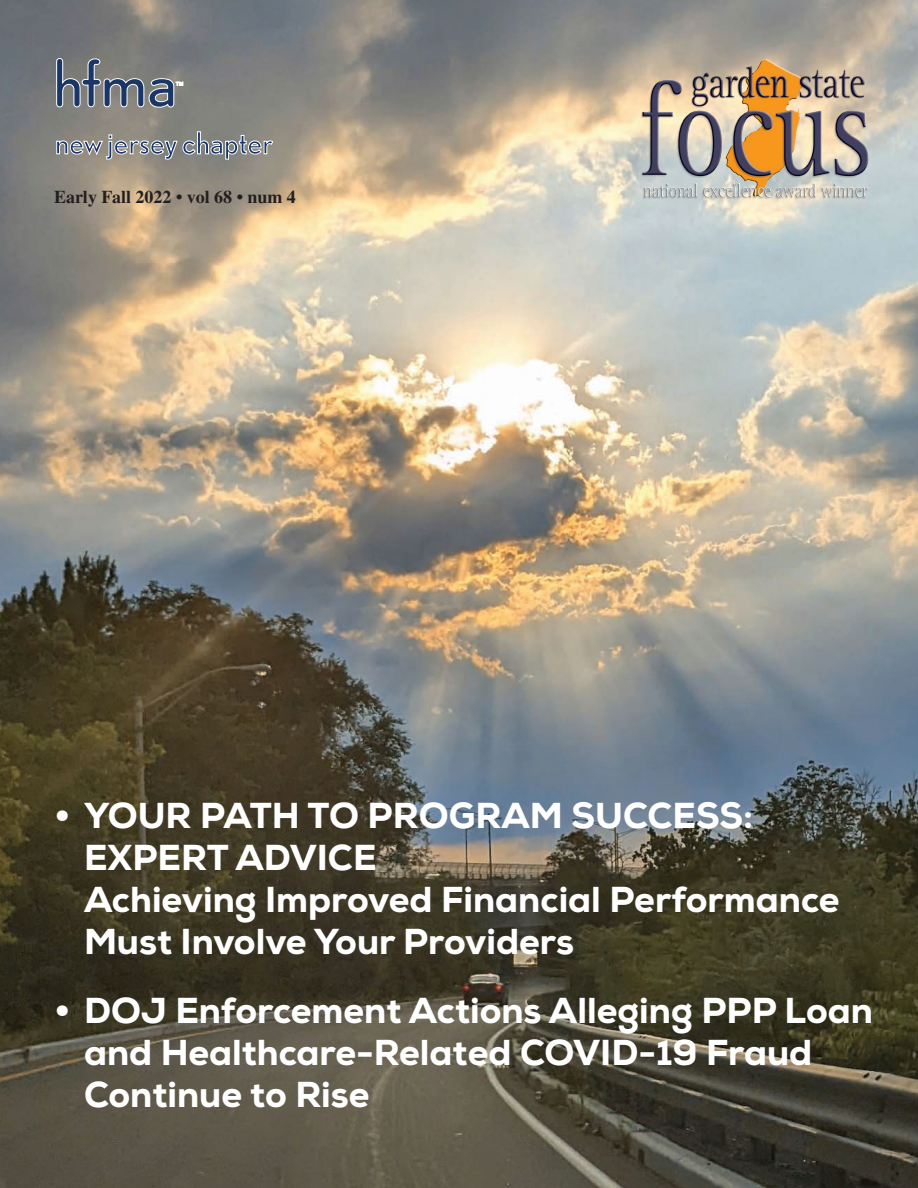
<style>
.page{position:relative;width:918px;height:1188px;background:#fff}
.page>*{position:absolute;margin:0;border:0;box-sizing:border-box;transform-origin:0 0}
.t1{font:800 36px/42px "Nexa";color:#fff}
.t2{font:30.15px "Nobel";color:#193667}
.t3{font:700 18px "Times";color:#231f20}
.s1{font-size:39px}
</style>
<div class="page">
<img style="left:0;top:0;width:918px;height:1188px">
<img style="left:630px;top:48px;width:253px;height:158px">
<svg style="left:56px;top:135px;width:121px;height:25px;background:#a5a199"></svg>
<svg style="left:183px;top:131px;width:90px;height:29px;background:#9d9b96"></svg>
<svg style="left:56px;top:58px;width:127px;height:50px;background:#747a84"></svg>
<p class="t2" style="left:55px;top:126px;width:219px">new jersey chapter</p>
<p class="t3" style="left:54px;top:186px;width:243px">Early Fall 2022 • vol 68 • num 4</p>
<p class="t1" style="left:84px;top:795px;width:757px;text-indent:-30px"><span class="s1">•</span> YOUR PATH TO PROGRAM SUCCESS:<br>EXPERT ADVICE<br>Achieving Improved Financial Performance<br>Must Involve Your Providers</p>
<p class="t1" style="left:84px;top:990px;width:791px;text-indent:-30px"><span class="s1">•</span> DOJ Enforcement Actions Alleging PPP Loan and Healthcare-Related COVID-19 Fraud<br>Continue to Rise</p>
</div>
